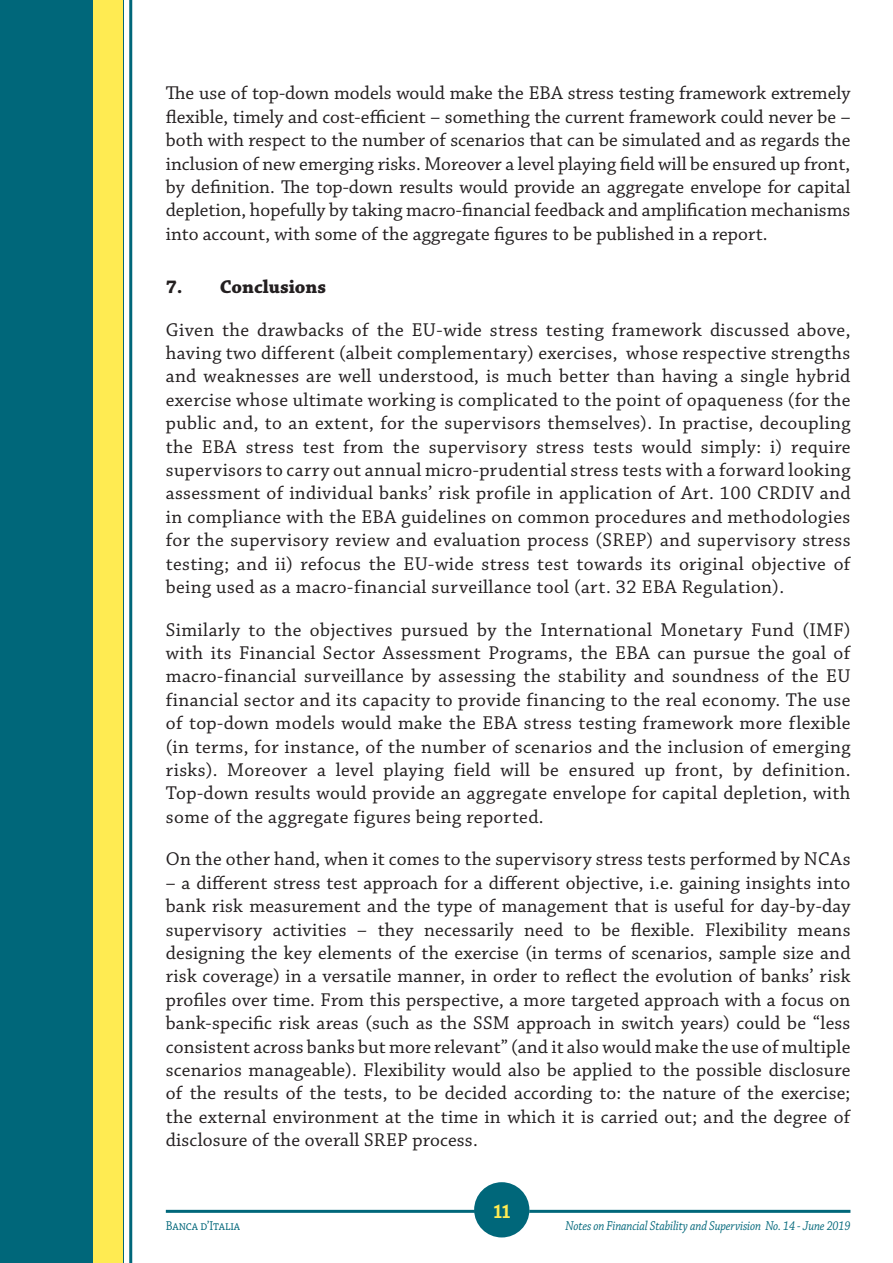
<style>
.page{position:relative;width:893px;height:1263px;background:#fff}
.page>*{position:absolute;margin:0;border:0;box-sizing:border-box;transform-origin:0 0}
.t1{font:700 21px "Chaparral Pro";color:#ffeb52;scale:.75 1}
.t2{font:19.5px/23.4px "Chaparral Pro";letter-spacing:.01em;color:#231f20;text-align:justify}
.t3{font:700 19.5px "Chaparral Pro";color:#231f20}
.t4{font:italic 13.5px "Chaparral Pro";letter-spacing:-.01em;color:#00677a;scale:.87 1}
.t5{font:13.5px "Chaparral Pro";letter-spacing:-.01em;color:#00677a;scale:.87 1}
</style>
<div class="page">
<svg style="left:474px;top:1215px;width:53px;height:23px"></svg>
<hr style="left:166px;top:1210px;width:308px;height:3px;background:#00677a">
<hr style="left:529px;top:1210px;width:321px;height:3px;background:#00677a">
<div style="left:474px;top:1182px;width:55px;height:55px;background:#00677a;border-radius:50%"></div>
<div style="left:0;top:0;width:123px;height:1263px;background:#00677a"></div>
<div style="left:94px;top:0;width:29px;height:1263px;background:#ffeb52"></div>
<hr style="left:129px;top:0;width:3px;height:1263px;background:#00677a">
<p class="t2" style="left:166px;top:82px;width:686px">The use of top-down models would make the EBA stress testing framework extremely flexible, timely and cost-efficient – something the current framework could never be – both with respect to the number of scenarios that can be simulated and as regards the inclusion of new emerging risks. Moreover a level playing field will be ensured up front, by definition. The top-down results would provide an aggregate envelope for capital depletion, hopefully by taking macro-financial feedback and amplification mechanisms into account, with some of the aggregate figures to be published in a report.</p>
<p class="t3" style="left:166px;top:275px;width:162px">7. Conclusions</p>
<p class="t2" style="left:166px;top:318px;width:686px">Given the drawbacks of the EU-wide stress testing framework discussed above, having two different (albeit complementary) exercises, whose respective strengths and weaknesses are well understood, is much better than having a single hybrid exercise whose ultimate working is complicated to the point of opaqueness (for the public and, to an extent, for the supervisors themselves). In practise, decoupling the EBA stress test from the supervisory stress tests would simply: i) require supervisors to carry out annual micro-prudential stress tests with a forward looking assessment of individual banks’ risk profile in application of Art. 100 CRDIV and in compliance with the EBA guidelines on common procedures and methodologies for the supervisory review and evaluation process (SREP) and supervisory stress testing; and ii) refocus the EU-wide stress test towards its original objective of being used as a macro-financial surveillance tool (art. 32 EBA Regulation).</p>
<p class="t2" style="left:166px;top:618px;width:686px">Similarly to the objectives pursued by the International Monetary Fund (IMF) with its Financial Sector Assessment Programs, the EBA can pursue the goal of macro-financial surveillance by assessing the stability and soundness of the EU financial sector and its capacity to provide financing to the real economy. The use of top-down models would make the EBA stress testing framework more flexible (in terms, for instance, of the number of scenarios and the inclusion of emerging risks). Moreover a level playing field will be ensured up front, by definition.<br>Top-down results would provide an aggregate envelope for capital depletion, with some of the aggregate figures being reported.</p>
<p class="t2" style="left:166px;top:848px;width:686px">On the other hand, when it comes to the supervisory stress tests performed by NCAs</p>
<p class="t2" style="left:166px;top:872px;width:686px">– a different stress test approach for a different objective, i.e. gaining insights into bank risk measurement and the type of management that is useful for day-by-day supervisory activities – they necessarily need to be flexible. Flexibility means designing the key elements of the exercise (in terms of scenarios, sample size and risk coverage) in a versatile manner, in order to reflect the evolution of banks’ risk profiles over time. From this perspective, a more targeted approach with a focus on bank-specific risk areas (such as the SSM approach in switch years) could be “less consistent across banks but more relevant” (and it also would make the use of multiple scenarios manageable). Flexibility would also be applied to the possible disclosure of the results of the tests, to be decided according to: the nature of the exercise; the external environment at the time in which it is carried out; and the degree of disclosure of the overall SREP process.</p>
<p class="t1" style="left:494px;top:1198px;width:25px">11</p>
<p class="t5" style="left:166px;top:1219px;width:87px">Banca d’Italia</p>
<p class="t4" style="left:566px;top:1219px;width:329px">Notes on Financial Stability and Supervision No. 14 - June 2019</p>
</div>
